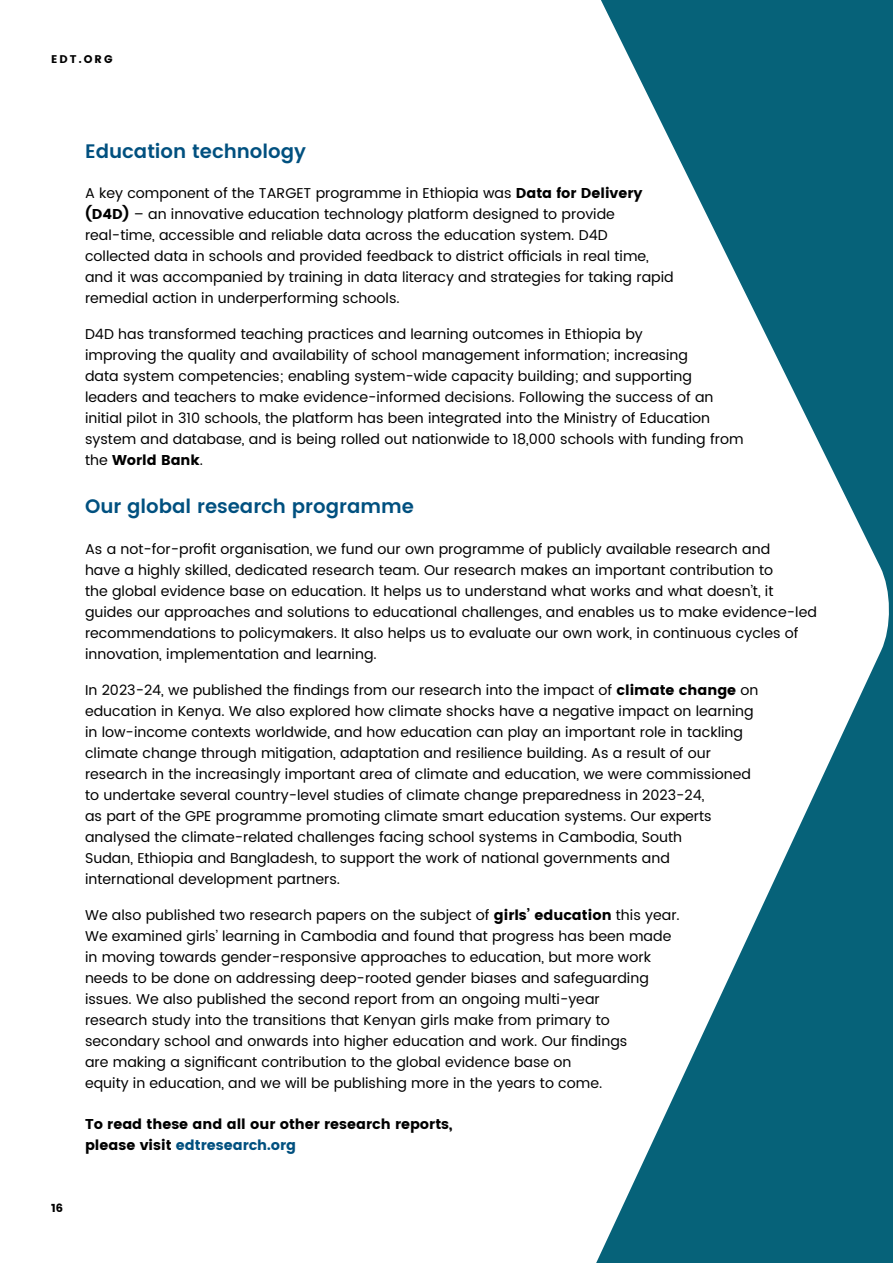
<style>
.page{position:relative;width:893px;height:1263px;background:#fff}
.page>*{position:absolute;margin:0;border:0;box-sizing:border-box;transform-origin:0 0}
.t1{font:600 19.5px "Poppins";color:#00507f}
.t2{font:14.25px/21px "Poppins";color:#000}
.t3{font:700 14.25px/21px "Poppins";color:#000}
.t4{font:700 11.4px "Poppins";color:#000}
.t5{font:700 11.1px "Poppins";letter-spacing:.19em;color:#000}
.s1{font-weight:700}
.s2{color:#00507f}
</style>
<div class="page">
<svg style="left:596px;top:0;width:296px;height:1263px"></svg>
<p class="t5" style="left:51px;top:53px;width:63px">EDT.ORG</p>
<h1 class="t1" style="left:85px;top:137px;width:223px">Education technology</h1>
<p class="t2" style="left:85px;top:183px;width:590px">A key component of the TARGET programme in Ethiopia was <span class="s1">Data for Delivery (D4D)</span> – an innovative education technology platform designed to provide real-time, accessible and reliable data across the education system. D4D collected data in schools and provided feedback to district officials in real time, and it was accompanied by training in data literacy and strategies for taking rapid remedial action in underperforming schools.</p>
<p class="t2" style="left:85px;top:324px;width:660px">D4D has transformed teaching practices and learning outcomes in Ethiopia by<br>improving the quality and availability of school management information; increasing<br>data system competencies; enabling system-wide capacity building; and supporting leaders and teachers to make evidence-informed decisions. Following the success of an initial pilot in 310 schools, the platform has been integrated into the Ministry of Education system and database, and is being rolled out nationwide to 18,000 schools with funding from the <span class="s1">World Bank</span>.</p>
<h1 class="t1" style="left:85px;top:491px;width:330px">Our global research programme</h1>
<p class="t2" style="left:85px;top:539px;width:733px">As a not-for-profit organisation, we fund our own programme of publicly available research and<br>have a highly skilled, dedicated research team. Our research makes an important contribution to<br>the global evidence base on education. It helps us to understand what works and what doesn’t, it guides our approaches and solutions to educational challenges, and enables us to make evidence-led recommendations to policymakers. It also helps us to evaluate our own work, in continuous cycles of innovation, implementation and learning.</p>
<p class="t2" style="left:85px;top:680px;width:675px">In 2023-24, we published the findings from our research into the impact of <span class="s1">climate change</span> on education in Kenya. We also explored how climate shocks have a negative impact on learning in low-income contexts worldwide, and how education can play an important role in tackling climate change through mitigation, adaptation and resilience building. As a result of our research in the increasingly important area of climate and education, we were commissioned to undertake several country-level studies of climate change preparedness in 2023-24,<br>as part of the GPE programme promoting climate smart education systems. Our experts analysed the climate-related challenges facing school systems in Cambodia, South<br>Sudan, Ethiopia and Bangladesh, to support the work of national governments and international development partners.</p>
<p class="t2" style="left:85px;top:905px;width:596px">We also published two research papers on the subject of <span class="s1">girls’ education</span> this year.<br>We examined girls’ learning in Cambodia and found that progress has been made in moving towards gender-responsive approaches to education, but more work needs to be done on addressing deep-rooted gender biases and safeguarding issues. We also published the second report from an ongoing multi-year<br>research study into the transitions that Kenyan girls make from primary to secondary school and onwards into higher education and work. Our findings<br>are making a significant contribution to the global evidence base on<br>equity in education, and we will be publishing more in the years to come.</p>
<p class="t4" style="left:51px;top:1201px;width:14px">16</p>
<p class="t3" style="left:85px;top:1114px;width:369px">To read these and all our other research reports, please visit <span class="s2">edtresearch.org</span></p>
</div>
